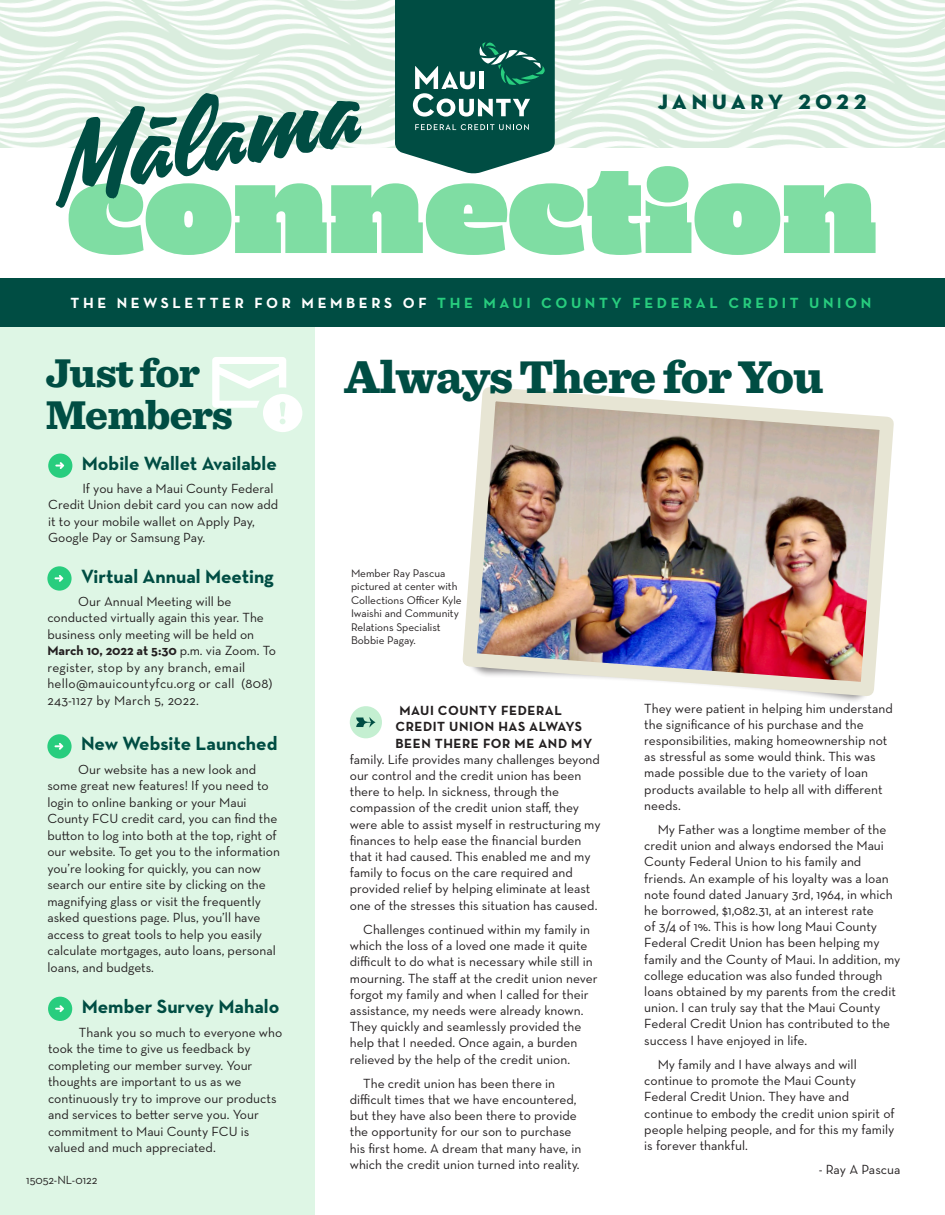
<style>
.page{position:relative;width:945px;height:1215px;background:#fff}
.page>*{position:absolute;margin:0;border:0;box-sizing:border-box;transform-origin:0 0}
.t1{font:120.6px "Mighty Slab One";color:#7fdda3}
.t2{font:105.15px "Quotes Script";color:#004d43}
.t3{font:900 48px "Sentinel";letter-spacing:-.02em;color:#004d43}
.t4{font:900 42px/42px "Sentinel";letter-spacing:-.02em;color:#004d43}
.t5{font:21.15px "Neutraface Display Titling";letter-spacing:.24em;color:#004d43}
.t6{font:700 19.5px "Neutraface Text";color:#004d43}
.t7{font:700 15px "Neutraface Text";letter-spacing:.24em;color:#28cd7e}
.t8{font:13.5px/16.2px "Neutraface Text";color:#231f20}
.t9{font:700 13.5px "Neutraface Text";letter-spacing:.04em;color:#231f20}
.t10{font:12px "Neutraface Text";letter-spacing:-.005em;color:#231f20}
.t11{font:11.25px/13.5px "Neutraface Text";color:#231f20}
.s1{color:#fff}
.s2{font-weight:700}
</style>
<div class="page">
<div style="left:0;top:279px;width:945px;height:48px;background:#004d43"></div>
<div style="left:0;top:327px;width:315px;height:888px;background:#def6e5"></div>
<svg style="left:212px;top:357px;width:90px;height:75px"></svg>
<img style="left:0;top:0;width:945px;height:147px">
<svg style="left:395px;top:0;width:160px;height:174px;background:#25685e"></svg>
<div style="left:350px;top:706px;width:32px;height:32px;background:#c4efd1;border-radius:50%"></div>
<svg style="left:356px;top:717px;width:20px;height:11px"></svg>
<div style="left:48px;top:997px;width:24px;height:24px;background:#28cd7e;border-radius:50%"></div>
<svg style="left:55px;top:1005px;width:9px;height:7px"></svg>
<svg style="left:150px;top:117px;width:27px;height:12px"></svg>
<img style="left:462px;top:387px;width:432px;height:314px">
<div style="left:47px;top:734px;width:25px;height:25px;background:#28cd7e;border-radius:50%"></div>
<svg style="left:55px;top:743px;width:8px;height:7px"></svg>
<div style="left:48px;top:454px;width:24px;height:24px;background:#28cd7e;border-radius:50%"></div>
<svg style="left:55px;top:462px;width:9px;height:7px"></svg>
<div style="left:47px;top:566px;width:25px;height:25px;background:#28cd7e;border-radius:50%"></div>
<svg style="left:55px;top:575px;width:8px;height:7px"></svg>
<p class="t2" style="left:46px;top:94px;width:308px;rotate:-11deg">Malama</p>
<p class="t5" style="left:658px;top:88px;width:210px">JANUARY 2022</p>
<p class="t1" style="left:68px;top:124px;width:812px">connection</p>
<p class="t7" style="left:71px;top:294px;width:802px"><span class="s1">THE NEWSLETTER FOR MEMBERS OF</span> THE MAUI COUNTY FEDERAL CREDIT UNION</p>
<p class="t4" style="left:46px;top:350px;width:188px">Just for<br>Members</p>
<p class="t6" style="left:82px;top:451px;width:196px">Mobile Wallet Available</p>
<p class="t8" style="left:48px;top:480px;width:232px;text-indent:34px">If you have a Maui County Federal Credit Union debit card you can now add it to your mobile wallet on Apply Pay, Google Pay or Samsung Pay.</p>
<p class="t6" style="left:81px;top:563px;width:194px">Virtual Annual Meeting</p>
<p class="t8" style="left:47px;top:593px;width:230px;text-indent:31px">Our Annual Meeting will be conducted virtually again this year. The business only meeting will be held on <span class="s2">March 10, 2022 at 5:30</span> p.m. via Zoom. To register, stop by any branch, email hello@mauicountyfcu.org or call (808)<br>243-1127 by March 5, 2022.</p>
<p class="t6" style="left:81px;top:731px;width:198px">New Website Launched</p>
<p class="t8" style="left:47px;top:761px;width:234px;text-indent:31px">Our website has a new look and some great new features! If you need to login to online banking or your Maui County FCU credit card, you can find the button to log into both at the top, right of our website. To get you to the information you’re looking for quickly, you can now search our entire site by clicking on the magnifying glass or visit the frequently asked questions page. Plus, you’ll have access to great tools to help you easily calculate mortgages, auto loans, personal loans, and budgets.</p>
<p class="t6" style="left:82px;top:994px;width:199px">Member Survey Mahalo</p>
<p class="t8" style="left:48px;top:1024px;width:236px;text-indent:31px">Thank you so much to everyone who took the time to give us feedback by completing our member survey. Your thoughts are important to us as we continuously try to improve our products and services to better serve you. Your commitment to Maui County FCU is valued and much appreciated.</p>
<p class="t10" style="left:26px;top:1172px;width:73px">15052-NL-0122</p>
<p class="t3" style="left:344px;top:339px;width:481px">Always There for You</p>
<p class="t11" style="left:351px;top:566px;width:112px">Member Ray Pascua pictured at center with<br>Collections Officer Kyle<br>Iwaishi and Community<br>Relations Specialist<br>Bobbie Pagay.</p>
<p class="t9" style="left:400px;top:702px;width:164px">MAUI COUNTY FEDERAL</p>
<p class="t9" style="left:395px;top:718px;width:188px">CREDIT UNION HAS ALWAYS</p>
<p class="t9" style="left:395px;top:734px;width:198px">BEEN THERE FOR ME AND MY</p>
<p class="t8" style="left:350px;top:751px;width:252px">family. Life provides many challenges beyond</p>
<p class="t8" style="left:350px;top:767px;width:233px">our control and the credit union has been</p>
<p class="t8" style="left:350px;top:783px;width:211px">there to help. In sickness, through the</p>
<p class="t8" style="left:350px;top:800px;width:231px">compassion of the credit union staff, they</p>
<p class="t8" style="left:350px;top:816px;width:252px">were able to assist myself in restructuring my</p>
<p class="t8" style="left:350px;top:832px;width:233px">finances to help ease the financial burden</p>
<p class="t8" style="left:350px;top:848px;width:242px">that it had caused. This enabled me and my</p>
<p class="t8" style="left:350px;top:864px;width:225px">family to focus on the care required and</p>
<p class="t8" style="left:350px;top:881px;width:242px">provided relief by helping eliminate at least</p>
<p class="t8" style="left:350px;top:897px;width:249px">one of the stresses this situation has caused.</p>
<p class="t8" style="left:350px;top:921px;width:249px;text-indent:14px">Challenges continued within my family in which the loss of a loved one made it quite difficult to do what is necessary while still in mourning. The staff at the credit union never forgot my family and when I called for their assistance, my needs were already known.<br>They quickly and seamlessly provided the help that I needed. Once again, a burden relieved by the help of the credit union.</p>
<p class="t8" style="left:350px;top:1075px;width:233px;text-indent:14px">The credit union has been there in difficult times that we have encountered, but they have also been there to provide the opportunity for our son to purchase his first home. A dream that many have, in which the credit union turned into reality.</p>
<p class="t8" style="left:644px;top:700px;width:250px">They were patient in helping him understand the significance of his purchase and the responsibilities, making homeownership not as stressful as some would think. This was made possible due to the variety of loan products available to help all with different needs.</p>
<p class="t8" style="left:644px;top:821px;width:258px;text-indent:14px">My Father was a longtime member of the credit union and always endorsed the Maui County Federal Union to his family and friends. An example of his loyalty was a loan note found dated January 3rd, 1964, in which he borrowed, $1,082.31, at an interest rate<br>of 3/4 of 1%. This is how long Maui County Federal Credit Union has been helping my family and the County of Maui. In addition, my college education was also funded through loans obtained by my parents from the credit union. I can truly say that the Maui County Federal Credit Union has contributed to the success I have enjoyed in life.</p>
<p class="t8" style="left:644px;top:1056px;width:252px;text-indent:14px">My family and I have always and will continue to promote the Maui County Federal Credit Union. They have and continue to embody the credit union spirit of people helping people, and for this my family is forever thankful.</p>
<p class="t8" style="left:819px;top:1161px;width:83px">- Ray A Pascua</p>
</div>
